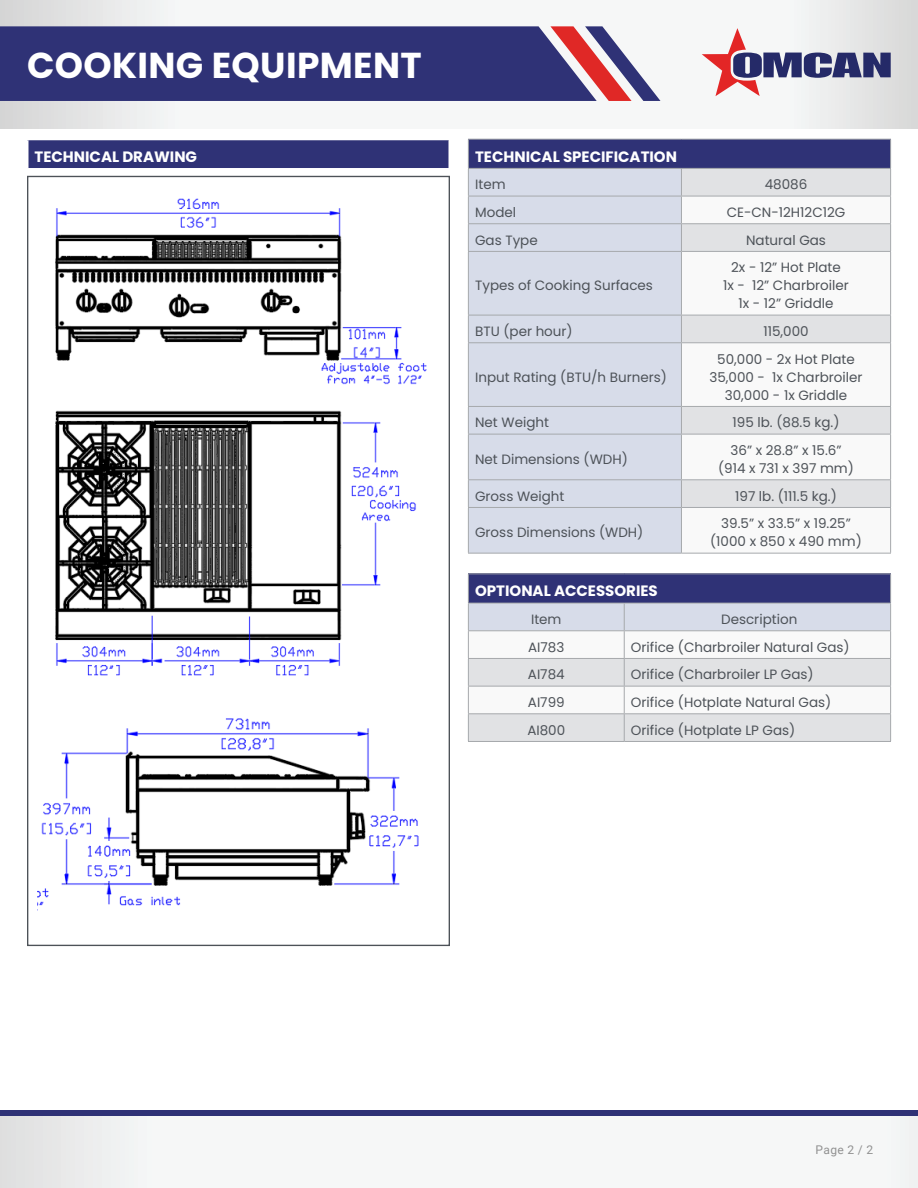
<style>
.page{position:relative;width:918px;height:1188px;background:#fff}
.page>*{position:absolute;margin:0;border:0;box-sizing:border-box;transform-origin:0 0}
.t1{font:700 36px "Poppins";letter-spacing:.01em;color:#fff}
.t2{font:700 15px "Poppins";color:#fff}
.t3{font:13.5px "Poppins";color:#4d5258}
.t4{font:12px "Roboto";color:#919191}
</style>
<div class="page">
<div style="left:0;top:1115px;width:918px;height:73px;background:linear-gradient(to right,#eff0f0,#f9fafa)"></div>
<svg style="left:0;top:0;width:918px;height:129px"></svg>
<div style="left:0;top:26px;width:550px;height:75px;background:#2f3276"></div>
<svg style="left:550px;top:26px;width:110px;height:75px"></svg>
<div style="left:0;top:1110px;width:918px;height:5px;background:#2f3276"></div>
<svg style="left:702px;top:28px;width:189px;height:68px"></svg>
<div style="left:28px;top:140px;width:421px;height:29px;background:#2f3276"></div>
<hr style="left:448px;top:140px;width:2px;height:28px;background:#fff">
<hr style="left:27px;top:168px;width:423px;height:2px;background:#fff">
<div style="left:468px;top:139px;width:423px;height:29px;background:#2f3276"></div>
<div style="left:469px;top:169px;width:212px;height:384px;background:#d7dce9"></div>
<div style="left:682px;top:169px;width:208px;height:27px;background:#e1e2e4"></div>
<svg style="left:682px;top:224px;width:208px;height:329px"></svg>
<hr style="left:468px;top:168px;width:213px;height:1px;background:#a6a9ac">
<hr style="left:681px;top:168px;width:210px;height:1px;background:#a6a9ac">
<hr style="left:468px;top:196px;width:213px;height:1px;background:#a6a9ac">
<hr style="left:681px;top:196px;width:210px;height:1px;background:#a6a9ac">
<hr style="left:468px;top:223px;width:213px;height:1px;background:#a6a9ac">
<hr style="left:681px;top:223px;width:210px;height:1px;background:#a6a9ac">
<svg style="left:681px;top:169px;width:1px;height:82px"></svg>
<hr style="left:468px;top:251px;width:213px;height:1px;background:#a6a9ac">
<hr style="left:681px;top:251px;width:210px;height:1px;background:#a6a9ac">
<hr style="left:681px;top:252px;width:1px;height:63px;background:#a6a9ac">
<hr style="left:468px;top:315px;width:213px;height:1px;background:#a6a9ac">
<hr style="left:681px;top:315px;width:210px;height:1px;background:#a6a9ac">
<svg style="left:681px;top:315px;width:1px;height:27px"></svg>
<hr style="left:468px;top:342px;width:213px;height:1px;background:#a6a9ac">
<hr style="left:681px;top:342px;width:210px;height:1px;background:#a6a9ac">
<hr style="left:681px;top:343px;width:1px;height:63px;background:#a6a9ac">
<hr style="left:468px;top:406px;width:213px;height:1px;background:#a6a9ac">
<hr style="left:681px;top:406px;width:210px;height:1px;background:#a6a9ac">
<svg style="left:681px;top:407px;width:1px;height:27px"></svg>
<hr style="left:468px;top:434px;width:213px;height:1px;background:#a6a9ac">
<hr style="left:681px;top:434px;width:210px;height:1px;background:#a6a9ac">
<hr style="left:681px;top:434px;width:1px;height:45px;background:#a6a9ac">
<hr style="left:468px;top:479px;width:213px;height:1px;background:#a6a9ac">
<hr style="left:681px;top:479px;width:210px;height:1px;background:#a6a9ac">
<svg style="left:681px;top:480px;width:1px;height:27px"></svg>
<hr style="left:468px;top:507px;width:213px;height:1px;background:#a6a9ac">
<hr style="left:681px;top:507px;width:210px;height:1px;background:#a6a9ac">
<hr style="left:681px;top:508px;width:1px;height:45px;background:#a6a9ac">
<hr style="left:468px;top:553px;width:213px;height:1px;background:#a6a9ac">
<hr style="left:681px;top:553px;width:210px;height:1px;background:#a6a9ac">
<hr style="left:468px;top:139px;width:213px;height:1px;background:#a6a9ac">
<hr style="left:681px;top:139px;width:210px;height:1px;background:#a6a9ac">
<svg style="left:468px;top:140px;width:1px;height:111px"></svg>
<svg style="left:890px;top:140px;width:1px;height:111px"></svg>
<hr style="left:468px;top:252px;width:1px;height:63px;background:#a6a9ac">
<hr style="left:890px;top:252px;width:1px;height:63px;background:#a6a9ac">
<svg style="left:468px;top:315px;width:1px;height:27px"></svg>
<svg style="left:890px;top:315px;width:1px;height:27px"></svg>
<hr style="left:468px;top:343px;width:1px;height:63px;background:#a6a9ac">
<hr style="left:890px;top:343px;width:1px;height:63px;background:#a6a9ac">
<svg style="left:468px;top:407px;width:1px;height:27px"></svg>
<svg style="left:890px;top:407px;width:1px;height:27px"></svg>
<hr style="left:468px;top:434px;width:1px;height:45px;background:#a6a9ac">
<hr style="left:890px;top:434px;width:1px;height:45px;background:#a6a9ac">
<svg style="left:468px;top:480px;width:1px;height:27px"></svg>
<svg style="left:890px;top:480px;width:1px;height:27px"></svg>
<hr style="left:468px;top:508px;width:1px;height:45px;background:#a6a9ac">
<hr style="left:890px;top:508px;width:1px;height:45px;background:#a6a9ac">
<hr style="left:468px;top:741px;width:156px;height:1px;background:#a6a9ac">
<hr style="left:624px;top:741px;width:267px;height:1px;background:#a6a9ac">
<hr style="left:468px;top:573px;width:156px;height:1px;background:#a6a9ac">
<hr style="left:624px;top:573px;width:267px;height:1px;background:#a6a9ac">
<svg style="left:468px;top:574px;width:423px;height:167px"></svg>
<img style="left:55px;top:198px;width:372px;height:478px">
<img style="left:38px;top:718px;width:381px;height:188px">
<div style="left:411px;top:276px;width:29px;height:41px;background:#fff"></div>
<p class="t1" style="left:27px;top:45px;width:396px">COOKING EQUIPMENT</p>
<p class="t2" style="left:34px;top:148px;width:164px">TECHNICAL DRAWING</p>
<p class="t2" style="left:475px;top:148px;width:203px">TECHNICAL SPECIFICATION</p>
<p class="t3" style="left:475px;top:177px;width:32px">Item</p>
<p class="t3" style="left:765px;top:177px;width:44px">48086</p>
<p class="t3" style="left:475px;top:204px;width:43px">Model</p>
<p class="t3" style="left:727px;top:204px;width:120px">CE-CN-12H12C12G</p>
<p class="t3" style="left:475px;top:232px;width:64px">Gas Type</p>
<p class="t3" style="left:746px;top:232px;width:81px">Natural Gas</p>
<p class="t3" style="left:475px;top:278px;width:179px">Types of Cooking Surfaces</p>
<p class="t3" style="left:731px;top:260px;width:111px">2x - 12” Hot Plate</p>
<p class="t3" style="left:723px;top:278px;width:127px">1x - 12” Charbroiler</p>
<p class="t3" style="left:739px;top:296px;width:97px">1x - 12” Griddle</p>
<p class="t3" style="left:475px;top:323px;width:99px">BTU (per hour)</p>
<p class="t3" style="left:763px;top:323px;width:47px">115,000</p>
<p class="t3" style="left:475px;top:369px;width:193px">Input Rating (BTU/h Burners)</p>
<p class="t3" style="left:717px;top:351px;width:139px">50,000 - 2x Hot Plate</p>
<p class="t3" style="left:709px;top:369px;width:155px">35,000 - 1x Charbroiler</p>
<p class="t3" style="left:725px;top:387px;width:124px">30,000 - 1x Griddle</p>
<p class="t3" style="left:475px;top:415px;width:75px">Net Weight</p>
<p class="t3" style="left:733px;top:415px;width:108px">195 lb. (88.5 kg.)</p>
<p class="t3" style="left:475px;top:451px;width:154px">Net Dimensions (WDH)</p>
<p class="t3" style="left:730px;top:442px;width:113px">36” x 28.8” x 15.6”</p>
<p class="t3" style="left:718px;top:460px;width:137px">(914 x 731 x 397 mm)</p>
<p class="t3" style="left:475px;top:488px;width:91px">Gross Weight</p>
<p class="t3" style="left:735px;top:488px;width:103px">197 lb. (111.5 kg.)</p>
<p class="t3" style="left:475px;top:525px;width:170px">Gross Dimensions (WDH)</p>
<p class="t3" style="left:721px;top:516px;width:131px">39.5” x 33.5” x 19.25”</p>
<p class="t3" style="left:710px;top:534px;width:153px">(1000 x 850 x 490 mm)</p>
<p class="t2" style="left:475px;top:582px;width:184px">OPTIONAL ACCESSORIES</p>
<p class="t3" style="left:531px;top:611px;width:32px">Item</p>
<p class="t3" style="left:721px;top:611px;width:78px">Description</p>
<p class="t3" style="left:528px;top:639px;width:38px">AI783</p>
<p class="t3" style="left:631px;top:639px;width:220px">Orifice (Charbroiler Natural Gas)</p>
<p class="t3" style="left:528px;top:667px;width:38px">AI784</p>
<p class="t3" style="left:631px;top:667px;width:184px">Orifice (Charbroiler LP Gas)</p>
<p class="t3" style="left:528px;top:694px;width:38px">AI799</p>
<p class="t3" style="left:631px;top:694px;width:202px">Orifice (Hotplate Natural Gas)</p>
<p class="t3" style="left:527px;top:722px;width:39px">AI800</p>
<p class="t3" style="left:631px;top:722px;width:166px">Orifice (Hotplate LP Gas)</p>
<p class="t4" style="left:816px;top:1141px;width:59px">Page 2 / 2</p>
</div>
